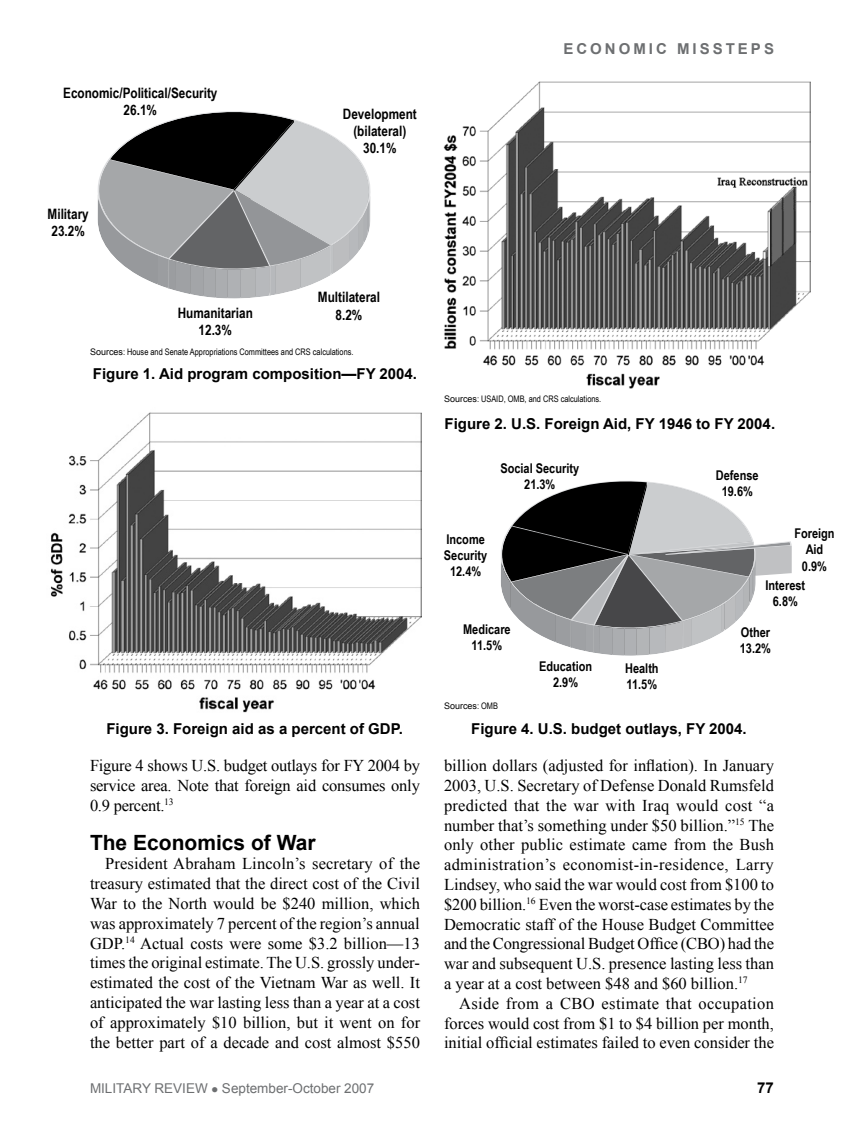
<style>
.page{position:relative;width:864px;height:1134px;background:#fff}
.page>*{position:absolute;margin:0;border:0;box-sizing:border-box;transform-origin:0 0}
.subhead{font:700 21px "Arial";color:#000}
.fob{font:16.5px/19.8px "Times New Roman";color:#000;text-align:justify}
.fig_line{font:700 15px "Arial";color:#000}
.t1{font:700 15px "Arial";letter-spacing:.2em;color:#6d6f71}
.t2{font:700 14.4px/17.2px "Arial Narrow";color:#000;text-align:center}
.t3{font:13.5px "Arial";color:#6d6f71}
.t4{font:700 13.35px/16px "Arial Narrow";color:#000;text-align:center}
.t5{font:9px "Arial Narrow";color:#000}
.t6{font:9px "Arial";color:#000}
.s1{font-family:"Arial"}
.s2{font-family:"Arial Narrow"}
</style>
<div class="page">
<img style="left:50px;top:412px;width:371px;height:301px">
<svg style="left:98px;top:111px;width:273px;height:188px"></svg>
<svg style="left:501px;top:481px;width:291px;height:175px"></svg>
<img style="left:443px;top:82px;width:367px;height:306px">
<p class="t2" style="left:63px;top:84px;width:156px">Economic/Political/Security<br>26.1%</p>
<p class="t2" style="left:48px;top:205px;width:43px;text-align:left">Military<br>23.2%</p>
<p class="t2" style="left:343px;top:105px;width:75px">Development (bilateral)<br>30.1%</p>
<p class="t2" style="left:318px;top:288px;width:64px">Multilateral</p>
<p class="t2" style="left:178px;top:303px;width:77px">Humanitarian</p>
<p class="t2" style="left:336px;top:305px;width:28px">8.2%</p>
<p class="t2" style="left:199px;top:321px;width:35px">12.3%</p>
<p class="t5" style="left:90px;top:345px;width:265px"><span class="s1">Sources</span>: House and Senate Appropriations Committees and CRS calculations.</p>
<p class="fig_line" style="left:93px;top:364px;width:326px">Figure 1. Aid program composition—FY 2004.</p>
<p class="fig_line" style="left:106px;top:719px;width:298px">Figure 3. Foreign aid as a percent of GDP.</p>
<p class="fob" style="left:90px;top:755px;width:331px">Figure 4 shows U.S. budget outlays for FY 2004 by service area. Note that foreign aid consumes only 0.9 percent.<sup>13</sup></p>
<p class="subhead" style="left:90px;top:828px;width:227px">The Economics of War</p>
<p class="fob" style="left:90px;top:854px;width:332px;text-indent:15px">President Abraham Lincoln’s secretary of the treasury estimated that the direct cost of the Civil War to the North would be $240 million, which was approximately 7 percent of the region’s annual GDP.<sup>14</sup> Actual costs were some $3.2 billion—13 times the original estimate. The U.S. grossly under&shy;estimated the cost of the Vietnam War as well. It anticipated the war lasting less than a year at a cost of approximately $10 billion, but it went on for the better part of a decade and cost almost $550</p>
<p class="t1" style="left:563px;top:39px;width:212px">ECONOMIC MISSTEPS</p>
<p class="t5" style="left:444px;top:392px;width:159px"><span class="s1">Sources</span>: USAID, OMB, and CRS calculations.</p>
<p class="fig_line" style="left:445px;top:413px;width:332px">Figure 2. U.S. Foreign Aid, FY 1946 to FY 2004.</p>
<p class="t4" style="left:500px;top:459px;width:80px">Social Security<br>21.3%</p>
<p class="t4" style="left:716px;top:466px;width:44px">Defense<br>19.6%</p>
<p class="t4" style="left:444px;top:530px;width:45px">Income<br>Security<br>12.4%</p>
<p class="t4" style="left:794px;top:525px;width:42px">Foreign<br>Aid<br>0.9%</p>
<p class="t4" style="left:463px;top:621px;width:49px">Medicare<br>11.5%</p>
<p class="t6" style="left:444px;top:699px;width:55px">Sources<span class="s2">: OMB</span></p>
<p class="t4" style="left:539px;top:657px;width:55px">Education<br>2.9%</p>
<p class="t4" style="left:625px;top:659px;width:35px;text-align:left">Health<br>11.5%</p>
<p class="t4" style="left:766px;top:576px;width:41px">Interest<br>6.8%</p>
<p class="t4" style="left:740px;top:623px;width:33px;text-align:left">Other<br>13.2%</p>
<p class="fig_line" style="left:471px;top:719px;width:277px">Figure 4. U.S. budget outlays, FY 2004.</p>
<p class="fob" style="left:444px;top:756px;width:332px">billion dollars (adjusted for inflation). In January 2003, U.S. Secretary of Defense Donald Rumsfeld predicted that the war with Iraq would cost “a number that’s something under $50 billion.”<sup>15</sup> The only other public estimate came from the Bush administration’s economist-in-residence, Larry Lindsey, who said the war would cost from $100 to $200 billion.<sup>16</sup> Even the worst-case estimates by the Democratic staff of the House Budget Committee and the Congressional Budget Office (CBO) had the war and subsequent U.S. presence lasting less than a year at a cost between $48 and $60 billion.<sup>17</sup></p>
<p class="fob" style="left:444px;top:993px;width:332px;text-indent:15px">Aside from a CBO estimate that occupation forces would cost from $1 to $4 billion per month, initial official estimates failed to even consider the</p>
<p class="t3" style="left:90px;top:1080px;width:286px">Military Review ● September-October 2007</p>
<p class="fig_line" style="left:757px;top:1078px;width:18px">77</p>
</div>
